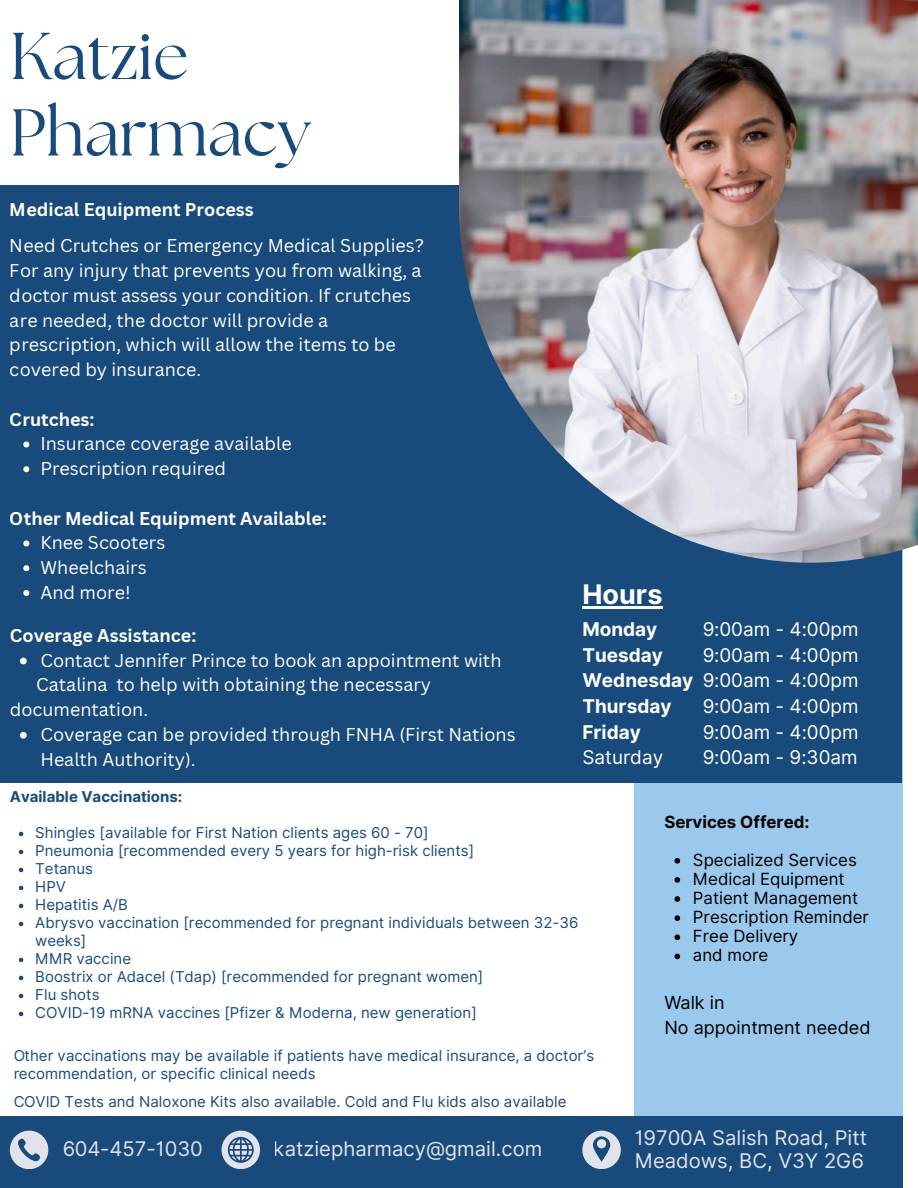
<style>
.page{position:relative;width:918px;height:1188px;background:#fff}
.page>*{position:absolute;margin:0;border:0;box-sizing:border-box;transform-origin:0 0}
.t1{font:66px/76.5px "The Seasons";color:#184b7b}
.t2{font:700 27px "Inter";color:#fff}
.t3{font:20.25px/23.2px "Inter";color:#e2e2ea}
.t4{font:18.9px/25.7px "Inter";color:#fff;text-align:justify}
.t5{font:700 18.9px/25.7px "Inter";color:#fff}
.t6{font:18px/24.8px "Canva Sans";color:#fff}
.t7{font:700 18px "Canva Sans";color:#fff}
.t8{font:18px/24.8px "Inter";color:#000}
.t9{font:16.8px "Inter";color:#000}
.t10{font:700 16.8px "Inter";color:#000}
.t11{font:15px/18px "Inter";color:#184b7b}
.t12{font:700 15px "Inter";color:#184b7b}
</style>
<div class="page">
<div style="left:634px;top:443px;width:268px;height:745px;background:#9bc8ed"></div>
<div style="left:0;top:1117px;width:902px;height:71px;background:#184b7b"></div>
<div style="left:0;top:186px;width:902px;height:597px;background:#184b7b"></div>
<img style="left:459px;top:0;width:459px;height:563px">
<svg style="left:10px;top:1131px;width:38px;height:38px"></svg>
<svg style="left:222px;top:1131px;width:38px;height:38px"></svg>
<svg style="left:582px;top:1131px;width:39px;height:38px"></svg>
<svg style="left:675px;top:858px;width:5px;height:6px"></svg>
<svg style="left:675px;top:877px;width:5px;height:6px"></svg>
<svg style="left:675px;top:896px;width:5px;height:6px"></svg>
<svg style="left:675px;top:915px;width:5px;height:6px"></svg>
<svg style="left:675px;top:934px;width:5px;height:6px"></svg>
<svg style="left:675px;top:954px;width:5px;height:5px"></svg>
<svg style="left:23px;top:441px;width:6px;height:6px"></svg>
<svg style="left:23px;top:466px;width:6px;height:6px"></svg>
<svg style="left:23px;top:540px;width:6px;height:6px"></svg>
<svg style="left:23px;top:565px;width:6px;height:6px"></svg>
<svg style="left:23px;top:590px;width:6px;height:6px"></svg>
<hr style="left:582px;top:606px;width:81px;height:3px;background:#fff">
<svg style="left:19px;top:832px;width:4px;height:4px"></svg>
<svg style="left:19px;top:850px;width:4px;height:4px"></svg>
<svg style="left:19px;top:868px;width:4px;height:4px"></svg>
<svg style="left:19px;top:886px;width:4px;height:4px"></svg>
<svg style="left:19px;top:904px;width:4px;height:4px"></svg>
<svg style="left:19px;top:922px;width:4px;height:4px"></svg>
<svg style="left:19px;top:958px;width:4px;height:4px"></svg>
<svg style="left:19px;top:976px;width:4px;height:4px"></svg>
<svg style="left:19px;top:994px;width:4px;height:4px"></svg>
<svg style="left:19px;top:1012px;width:4px;height:4px"></svg>
<svg style="left:20px;top:658px;width:7px;height:6px"></svg>
<svg style="left:20px;top:732px;width:7px;height:7px"></svg>
<h1 class="t1" style="left:10px;top:22px;width:302px">Katzie<br>Pharmacy</h1>
<p class="t7" style="left:10px;top:197px;width:246px">Medical Equipment Process</p>
<p class="t6" style="left:10px;top:233px;width:416px">Need Crutches or Emergency Medical Supplies?<br>For any injury that prevents you from walking, a doctor must assess your condition. If crutches are needed, the doctor will provide a prescription, which will allow the items to be covered by insurance.</p>
<p class="t7" style="left:10px;top:407px;width:86px">Crutches:</p>
<p class="t6" style="left:40px;top:431px;width:253px">Insurance coverage available<br>Prescription required</p>
<p class="t7" style="left:10px;top:506px;width:319px">Other Medical Equipment Available:</p>
<p class="t6" style="left:40px;top:530px;width:126px">Knee Scooters<br>Wheelchairs<br>And more!</p>
<p class="t7" style="left:10px;top:623px;width:188px">Coverage Assistance:</p>
<p class="t6" style="left:40px;top:647px;width:463px">Contact Jennifer Prince to book an appointment with</p>
<p class="t6" style="left:10px;top:672px;width:423px;text-indent:26px">Catalina to help with obtaining the necessary documentation.</p>
<p class="t6" style="left:40px;top:722px;width:477px">Coverage can be provided through FNHA (First Nations<br>Health Authority).</p>
<h2 class="t2" style="left:582px;top:578px;width:82px">Hours</h2>
<p class="t5" style="left:582px;top:617px;width:112px">Monday<br>Tuesday<br>Wednesday<br>Thursday<br>Friday</p>
<p class="t4" style="left:582px;top:745px;width:82px">Saturday</p>
<p class="t4" style="left:702px;top:617px;width:158px">9:00am - 4:00pm 9:00am - 4:00pm 9:00am - 4:00pm 9:00am - 4:00pm 9:00am - 4:00pm 9:00am - 9:30am</p>
<h5 class="t12" style="left:10px;top:788px;width:174px">Available Vaccinations:</h5>
<h5 class="t11" style="left:35px;top:824px;width:395px">Shingles [available for First Nation clients ages 60 - 70]</h5>
<h5 class="t11" style="left:35px;top:842px;width:440px">Pneumonia [recommended every 5 years for high-risk clients]</h5>
<h5 class="t11" style="left:35px;top:860px;width:59px">Tetanus</h5>
<h6 class="t11" style="left:35px;top:878px;width:32px">HPV</h6>
<p class="t11" style="left:35px;top:896px;width:94px">Hepatitis A/B</p>
<p class="t11" style="left:35px;top:914px;width:545px">Abrysvo vaccination [recommended for pregnant individuals between 32-36 weeks]</p>
<p class="t11" style="left:35px;top:950px;width:97px">MMR vaccine</p>
<p class="t11" style="left:35px;top:968px;width:450px">Boostrix or Adacel (Tdap) [recommended for pregnant women]</p>
<p class="t11" style="left:35px;top:986px;width:66px">Flu shots</p>
<p class="t11" style="left:35px;top:1004px;width:443px">COVID-19 mRNA vaccines [Pfizer &amp; Moderna, new generation]</p>
<p class="t11" style="left:13px;top:1046px;width:583px">Other vaccinations may be available if patients have medical insurance, a doctor’s recommendation, or specific clinical needs</p>
<p class="t11" style="left:13px;top:1093px;width:555px">COVID Tests and Naloxone Kits also available. Cold and Flu kids also available</p>
<h5 class="t10" style="left:664px;top:811px;width:147px">Services Offered:</h5>
<h5 class="t9" style="left:693px;top:850px;width:165px">Specialized Services</h5>
<h4 class="t9" style="left:693px;top:869px;width:153px">Medical Equipment</h4>
<h5 class="t9" style="left:693px;top:888px;width:167px">Patient Management</h5>
<h5 class="t9" style="left:693px;top:907px;width:178px">Prescription Reminder</h5>
<h5 class="t9" style="left:693px;top:926px;width:107px">Free Delivery</h5>
<h4 class="t9" style="left:693px;top:945px;width:77px">and more</h4>
<h3 class="t8" style="left:664px;top:990px;width:208px">Walk in<br>No appointment needed</h3>
<h3 class="t3" style="left:62px;top:1137px;width:142px">604-457-1030</h3>
<h3 class="t3" style="left:274px;top:1137px;width:270px">katziepharmacy@gmail.com</h3>
<h3 class="t3" style="left:635px;top:1126px;width:234px">19700A Salish Road, Pitt<br>Meadows, BC, V3Y 2G6</h3>
</div>
